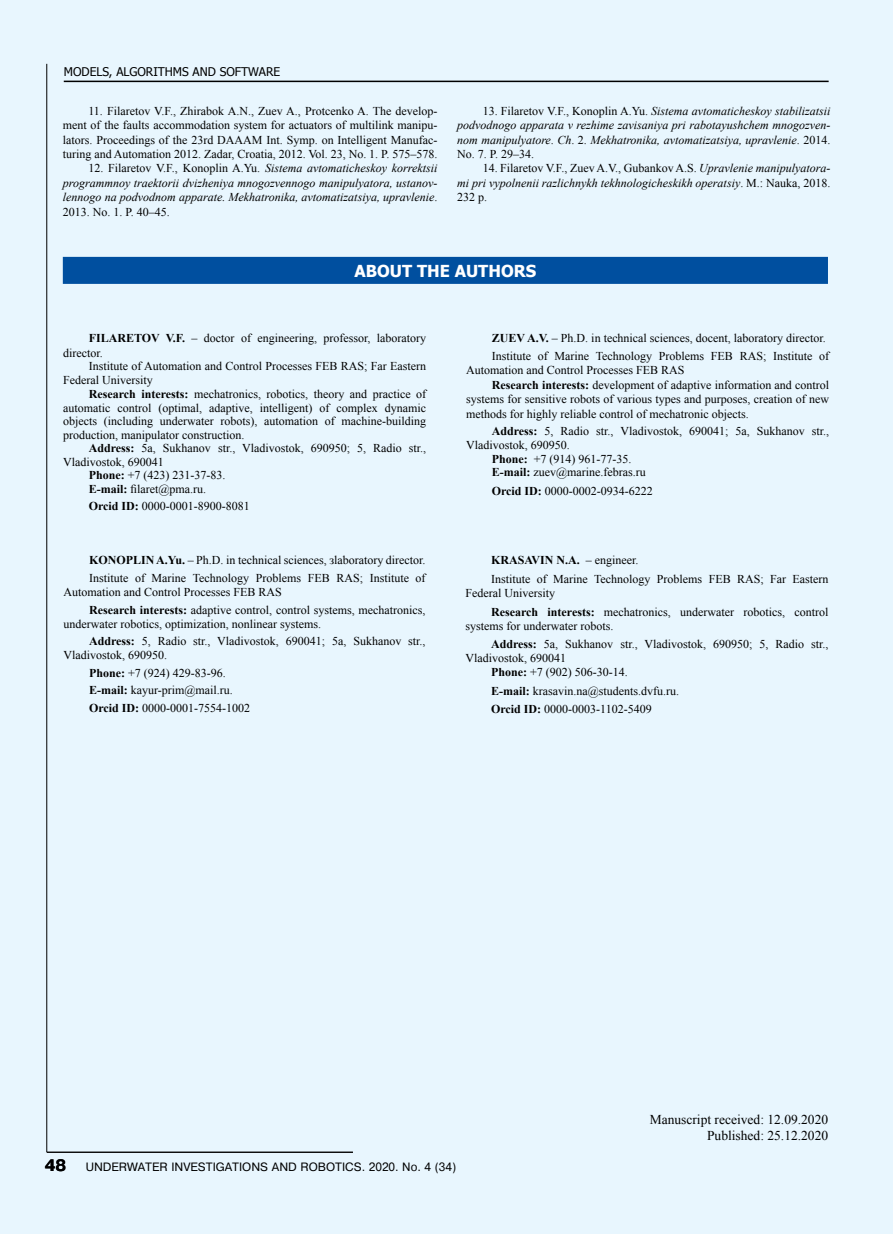
<style>
.page{position:relative;width:893px;height:1234px;background:#fff}
.page>*{position:absolute;margin:0;border:0;box-sizing:border-box;transform-origin:0 0}
.t1{font:700 16.5px "Tahoma";color:#fff}
.t2{font:13.5px/16.2px "Times New Roman";color:#000;text-align:right}
.t3{font:12px/17.7px "Times New Roman";color:#000}
.t4{font:italic 12px/14.4px "Times New Roman";color:#000;text-align:justify}
.t5{font:12px "Pragmatica CTT";color:#000}
.t6{font:12px "Tahoma";color:#000}
.s1{font-style:normal}
.s2{font-weight:700}
.s3{font-weight:700;font-size:16.5px}
</style>
<div class="page">
<div style="left:0;top:0;width:893px;height:1233px;background:#e8f6fe"></div>
<div style="left:63px;top:257px;width:765px;height:27px;background:#004f9f"></div>
<hr style="left:64px;top:81px;width:765px;height:1px;background:#000">
<hr style="left:47px;top:1151px;width:306px;height:1px;background:#000">
<hr style="left:47px;top:64px;width:1px;height:1087px;background:#000">
<p class="t6" style="left:64px;top:64px;width:218px">MODELS, ALGORITHMS AND SOFTWARE</p>
<p class="t3" style="left:63px;top:103px;width:376px;line-height:14.4px;text-align:justify;text-indent:26px">11. Filaretov V.F., Zhirabok A.N., Zuev A., Protcenko A. The develop&shy;ment of the faults accommodation system for actuators of multilink manipu&shy;lators. Proceedings of the 23rd DAAAM Int. Symp. on Intelligent Manufac&shy;turing and Automation 2012. Zadar, Croatia, 2012. Vol. 23, No. 1. P. 575–578.</p>
<p class="t4" style="left:63px;top:161px;width:376px;text-indent:26px"><span class="s1">12. Filaretov V.F., Konoplin A.Yu.</span> Sistema avtomaticheskoy korrektsii programmnoy traektorii dvizheniya mnogozvennogo manipulyatora, ustanov&shy;lennogo na podvodnom apparate. Mekhatronika, avtomatizatsiya, upravlenie<span class="s1">.<br>2013. No. 1. P. 40–45.</span></p>
<p class="t4" style="left:457px;top:103px;width:375px;text-indent:26px"><span class="s1">13. Filaretov V.F., Konoplin A.Yu.</span> Sistema avtomaticheskoy stabilizatsii podvodnogo apparata v rezhime zavisaniya pri rabotayushchem mnogozven&shy;nom manipulyatore<span class="s1">.</span> Ch<span class="s1">. 2.</span> Mekhatronika, avtomatizatsiya, upravlenie<span class="s1">. 2014.<br>No. 7. P. 29–34.</span></p>
<p class="t4" style="left:457px;top:161px;width:375px;text-indent:26px"><span class="s1">14. Filaretov V.F., Zuev A.V., Gubankov A.S.</span> Upravlenie manipulyatora&shy;mi pri vypolnenii razlichnykh tekhnologicheskikh operatsiy<span class="s1">. M.: Nauka, 2018.<br>232 p.</span></p>
<h1 class="t1" style="left:355px;top:259px;width:183px">ABOUT THE AUTHORS</h1>
<p class="t3" style="left:63px;top:331px;width:364px;line-height:14.4px;text-indent:26px"><span class="s2">FILARETOV V.F.</span> – doctor of engineering, professor, laboratory director.</p>
<p class="t3" style="left:63px;top:359px;width:364px;line-height:13.5px;text-indent:26px">Institute of Automation and Control Processes FEB RAS; Far Eastern<br>Federal University</p>
<p class="t3" style="left:63px;top:387px;width:364px;line-height:13.5px;text-align:justify;text-indent:26px"><span class="s2">Research interests:</span> mechatronics, robotics, theory and practice of automatic control (optimal, adaptive, intelligent) of complex dynamic objects (including underwater robots), automation of machine-building production, manipulator construction.</p>
<p class="t3" style="left:89px;top:439px;width:339px"><span class="s2">Address:</span> 5a, Sukhanov str., Vladivostok, 690950; 5, Radio str.,</p>
<p class="t3" style="left:63px;top:452px;width:102px">Vladivostok, 690041</p>
<p class="t3" style="left:89px;top:466px;width:138px"><span class="s2">Phone:</span> +7 (423) 231-37-83.</p>
<p class="t3" style="left:89px;top:479px;width:119px"><span class="s2">E-mail:</span> filaret@pma.ru.</p>
<p class="t3" style="left:89px;top:497px;width:163px"><span class="s2">Orcid ID:</span> 0000-0001-8900-8081</p>
<p class="t3" style="left:89px;top:551px;width:338px"><span class="s2">KONOPLIN A.Yu.</span> – Ph.D. in technical sciences, зlaboratory director.<br>Institute of Marine Technology Problems FEB RAS; Institute of</p>
<p class="t3" style="left:89px;top:582px;width:338px;line-height:18.6px;text-indent:-26px">Automation and Control Processes FEB RAS<br><span class="s2">Research interests:</span> adaptive control, control systems, mechatronics,</p>
<p class="t3" style="left:89px;top:614px;width:338px;text-indent:-26px">underwater robotics, optimization, nonlinear systems.<br><span class="s2">Address:</span> 5, Radio str., Vladivostok, 690041; 5a, Sukhanov str.,</p>
<p class="t3" style="left:89px;top:645px;width:163px;text-indent:-26px">Vladivostok, 690950.<br><span class="s2">Phone:</span> +7 (924) 429-83-96.<br><span class="s2">E-mail:</span> kayur-prim@mail.ru.<br><span class="s2">Orcid ID:</span> 0000-0001-7554-1002</p>
<p class="t3" style="left:492px;top:329px;width:339px"><span class="s2">ZUEV A.V.</span> – Ph.D. in technical sciences, docent, laboratory director.<br>Institute of Marine Technology Problems FEB RAS; Institute of</p>
<p class="t3" style="left:466px;top:361px;width:220px">Automation and Control Processes FEB RAS</p>
<p class="t3" style="left:492px;top:376px;width:339px"><span class="s2">Research interests:</span> development of adaptive information and control</p>
<p class="t3" style="left:466px;top:390px;width:364px">systems for sensitive robots of various types and purposes, creation of new</p>
<p class="t3" style="left:466px;top:404px;width:284px">methods for highly reliable control of mechatronic objects.</p>
<p class="t3" style="left:492px;top:422px;width:339px"><span class="s2">Address:</span> 5, Radio str., Vladivostok, 690041; 5a, Sukhanov str.,</p>
<p class="t3" style="left:466px;top:436px;width:105px">Vladivostok, 690950.</p>
<p class="t3" style="left:492px;top:449px;width:141px"><span class="s2">Phone:</span> +7 (914) 961-77-35.</p>
<p class="t3" style="left:492px;top:463px;width:156px"><span class="s2">E-mail:</span> zuev@marine.febras.ru</p>
<p class="t3" style="left:492px;top:481px;width:163px"><span class="s2">Orcid ID:</span> 0000-0002-0934-6222</p>
<p class="t3" style="left:491px;top:550px;width:339px;line-height:18.6px"><span class="s2">KRASAVIN N.A.</span> – engineer.<br>Institute of Marine Technology Problems FEB RAS; Far Eastern</p>
<p class="t3" style="left:491px;top:583px;width:339px;line-height:18.6px;text-indent:-26px">Federal University<br><span class="s2">Research interests:</span> mechatronics, underwater robotics, control</p>
<p class="t3" style="left:491px;top:617px;width:339px;text-indent:-26px">systems for underwater robots.<br><span class="s2">Address:</span> 5a, Sukhanov str., Vladivostok, 690950; 5, Radio str.,</p>
<p class="t3" style="left:491px;top:650px;width:138px;line-height:14.4px;text-indent:-26px">Vladivostok, 690041<br><span class="s2">Phone:</span> +7 (902) 506-30-14.</p>
<p class="t3" style="left:491px;top:681px;width:190px;line-height:18.6px"><span class="s2">E-mail:</span> krasavin.na@students.dvfu.ru.<br><span class="s2">Orcid ID:</span> 0000-0003-1102-5409</p>
<p class="t5" style="left:45px;top:1159px;width:413px"><span class="s3">48</span> UNDERWATER INVESTIGATIONS AND ROBOTICS. 2020. No. 4 (34)</p>
<p class="t2" style="left:650px;top:1111px;width:180px">Manuscript received: 12.09.2020<br>Published: 25.12.2020</p>
</div>
